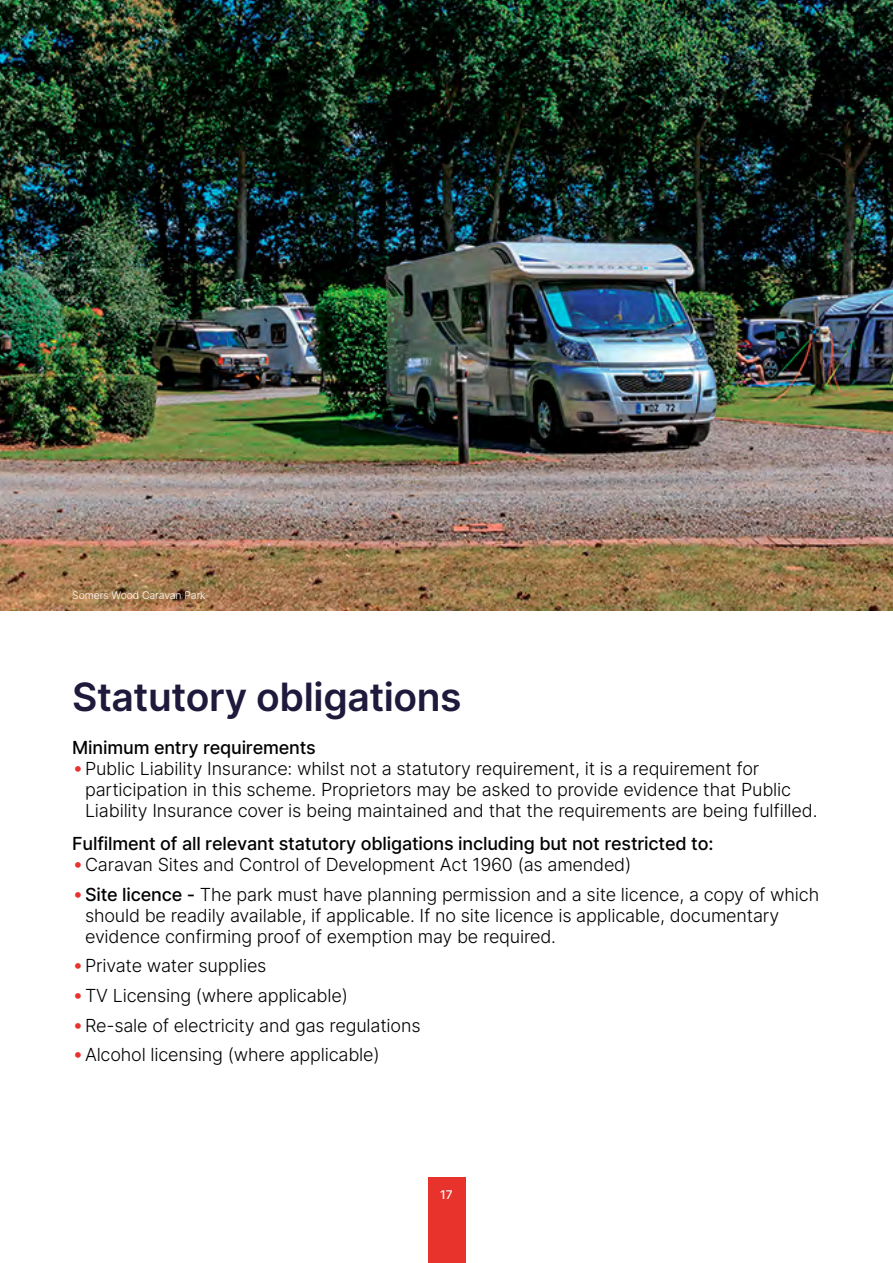
<style>
.page{position:relative;width:893px;height:1263px;background:#fff}
.page>*{position:absolute;margin:0;border:0;box-sizing:border-box;transform-origin:0 0}
.t1{font:39px "Inter";letter-spacing:-.01em;color:#1f193c}
.t2{font:300 18px/21px "Inter";letter-spacing:-.01em;color:#000}
.t3{font:18px "Inter";letter-spacing:-.01em;color:#000}
.t4{font:12px "Inter";color:#fff}
.t5{font:300 10.5px "Inter";letter-spacing:-.01em;color:#fff}
.s1{font-size:21px;color:#e7332c}
.s2{font-weight:400}
</style>
<div class="page">
<div style="left:428px;top:1178px;width:37px;height:85px;background:#e7332c"></div>
<img style="left:0;top:0;width:893px;height:611px">
<p class="t5" style="left:72px;top:588px;width:135px">Somers Wood Caravan Park</p>
<h1 class="t1" style="left:72px;top:669px;width:391px">Statutory obligations</h1>
<p class="t3" style="left:72px;top:734px;width:245px">Minimum entry requirements</p>
<p class="t2" style="left:85px;top:757px;width:734px;text-indent:-13px"><span class="s1">•</span>Public Liability Insurance: whilst not a statutory requirement, it is a requirement for participation in this scheme. Proprietors may be asked to provide evidence that Public<br>Liability Insurance cover is being maintained and that the requirements are being fulfilled.</p>
<p class="t3" style="left:72px;top:831px;width:643px">Fulfilment of all relevant statutory obligations including but not restricted to:</p>
<p class="t2" style="left:72px;top:854px;width:561px"><span class="s1">•</span>Caravan Sites and Control of Development Act 1960 (as amended)</p>
<p class="t2" style="left:85px;top:884px;width:736px;text-indent:-13px"><span class="s1">•</span><span class="s2">Site licence -</span> The park must have planning permission and a site licence, a copy of which should be readily available, if applicable. If no site licence is applicable, documentary evidence confirming proof of exemption may be required.</p>
<p class="t2" style="left:72px;top:955px;width:196px"><span class="s1">•</span>Private water supplies</p>
<p class="t2" style="left:72px;top:985px;width:277px"><span class="s1">•</span>TV Licensing (where applicable)</p>
<p class="t2" style="left:72px;top:1014px;width:350px"><span class="s1">•</span>Re-sale of electricity and gas regulations</p>
<p class="t2" style="left:72px;top:1044px;width:309px"><span class="s1">•</span>Alcohol licensing (where applicable)</p>
<p class="t4" style="left:440px;top:1186px;width:14px">17</p>
</div>
